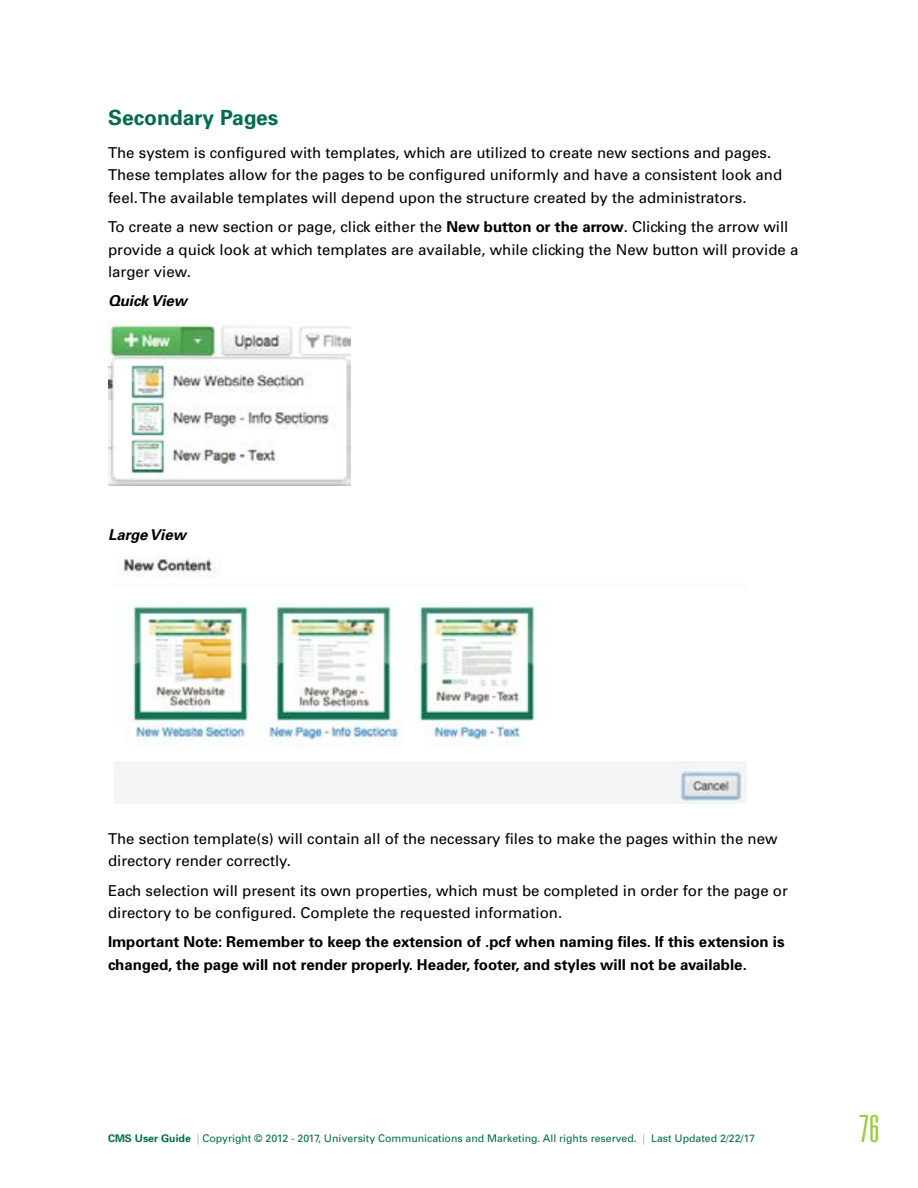
<style>
.page{position:relative;width:918px;height:1188px;background:#fff}
.page>*{position:absolute;margin:0;border:0;box-sizing:border-box;transform-origin:0 0}
.t1{font:300 ultra-condensed 37.5px "Univers";color:#9ccb3b}
.t2{font:700 21px "Univers";color:#006c4b}
.t3{font:15px/22.5px "Univers";color:#000}
.t4{font:700 15px/22.5px "Univers";color:#000}
.t5{font:italic 700 15px "Univers";color:#000}
.t6{font:10.5px "Univers";color:#006c4b}
.s1{font-weight:700}
.s2{color:#a7a9ac}
</style>
<div class="page">
<img style="left:114px;top:557px;width:632px;height:247px">
<img style="left:108px;top:321px;width:243px;height:165px">
<h2 class="t2" style="left:108px;top:105px;width:172px">Secondary Pages</h2>
<p class="t3" style="left:108px;top:142px;width:676px">The system is configured with templates, which are utilized to create new sections and pages.<br>These templates allow for the pages to be configured uniformly and have a consistent look and feel. The available templates will depend upon the structure created by the administrators.</p>
<p class="t3" style="left:108px;top:216px;width:692px">To create a new section or page, click either the <span class="s1">New button or the arrow</span>. Clicking the arrow will provide a quick look at which templates are available, while clicking the New button will provide a larger view.</p>
<p class="t5" style="left:108px;top:292px;width:81px">Quick View</p>
<p class="t5" style="left:108px;top:526px;width:80px">Large View</p>
<p class="t3" style="left:108px;top:827px;width:671px">The section template(s) will contain all of the necessary files to make the pages within the new directory render correctly.</p>
<p class="t3" style="left:108px;top:879px;width:681px">Each selection will present its own properties, which must be completed in order for the page or directory to be configured. Complete the requested information.</p>
<p class="t4" style="left:108px;top:931px;width:678px">Important Note: Remember to keep the extension of .pcf when naming files. If this extension is changed, the page will not render properly. Header, footer, and styles will not be available.</p>
<p class="t6" style="left:108px;top:1132px;width:648px"><span class="s1">CMS User Guide</span> <span class="s2">|</span> Copyright © 2012 - 2017, University Communications and Marketing. All rights reserved. <span class="s2">|</span> Last Updated 2/22/17</p>
<h1 class="t1" style="left:859px;top:1109px;width:22px">76</h1>
</div>
